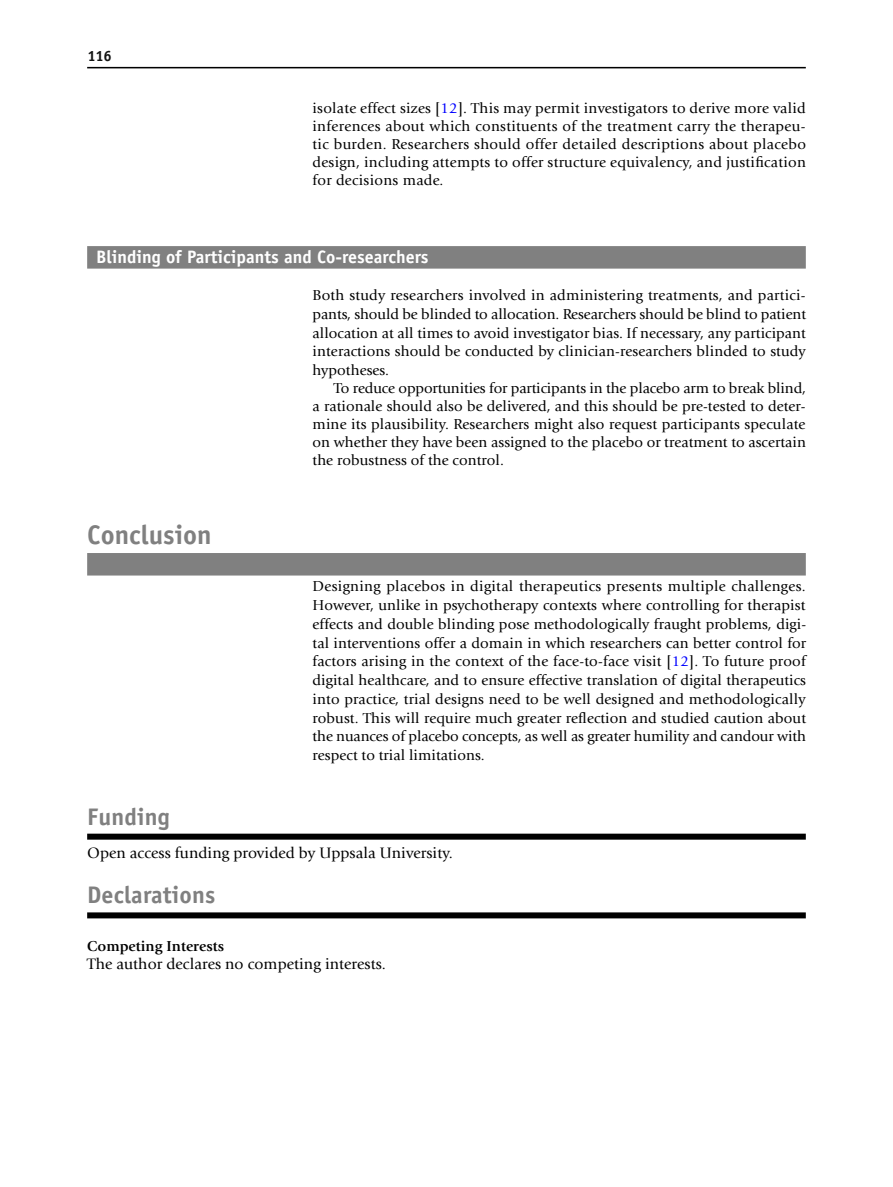
<style>
.page{position:relative;width:893px;height:1187px;background:#fff}
.page>*{position:absolute;margin:0;border:0;box-sizing:border-box;transform-origin:0 0}
.t1{font:700 27px "Officina Sans";color:#808080}
.t2{font:700 24px "Officina Sans";letter-spacing:.005em;color:#808080}
.t3{font:700 18px "Officina Sans";color:#fff}
.t4{font:15.75px "Giovanni";letter-spacing:.005em;color:#000}
.t5{font:15px/18.8px "Giovanni";letter-spacing:.005em;color:#000;text-align:justify}
.t6{font:700 15px "Giovanni";color:#000}
.t7{font:15px "Adv TT4 ca 3 bd 34.B2";color:#131413}
.s1{color:#00f}
</style>
<div class="page">
<hr style="left:87px;top:67px;width:719px;height:1px;background:#000">
<div style="left:87px;top:246px;width:719px;height:22px;background:#808080"></div>
<div style="left:87px;top:553px;width:719px;height:22px;background:#808080"></div>
<div style="left:87px;top:833px;width:719px;height:6px;background:#000"></div>
<div style="left:87px;top:912px;width:719px;height:6px;background:#000"></div>
<p class="t7" style="left:87px;top:50px;width:26px">116</p>
<p class="t5" style="left:313px;top:99px;width:495px;line-height:18px">isolate effect sizes [<span class="s1">12</span>]. This may permit investigators to derive more valid inferences about which constituents of the treatment carry the therapeu&shy;tic burden. Researchers should offer detailed descriptions about placebo design, including attempts to offer structure equivalency, and justification for decisions made.</p>
<p class="t3" style="left:96px;top:245px;width:334px">Blinding of Participants and Co‑researchers</p>
<p class="t5" style="left:313px;top:286px;width:495px">Both study researchers involved in administering treatments, and partici&shy;pants, should be blinded to allocation. Researchers should be blind to patient allocation at all times to avoid investigator bias. If necessary, any participant interactions should be conducted by clinician-researchers blinded to study hypotheses.</p>
<p class="t5" style="left:313px;top:379px;width:495px;line-height:18px;text-indent:21px">To reduce opportunities for participants in the placebo arm to break blind, a rationale should also be delivered, and this should be pre-tested to deter&shy;mine its plausibility. Researchers might also request participants speculate on whether they have been assigned to the placebo or treatment to ascertain the robustness of the control.</p>
<h1 class="t1" style="left:87px;top:518px;width:126px">Conclusion</h1>
<p class="t5" style="left:313px;top:577px;width:495px">Designing placebos in digital therapeutics presents multiple challenges.<br>However, unlike in psychotherapy contexts where controlling for therapist effects and double blinding pose methodologically fraught problems, digi&shy;tal interventions offer a domain in which researchers can better control for factors arising in the context of the face-to-face visit [<span class="s1">12</span>]. To future proof digital healthcare, and to ensure effective translation of digital therapeutics into practice, trial designs need to be well designed and methodologically robust. This will require much greater reflection and studied caution about the nuances of placebo concepts, as well as greater humility and candour with respect to trial limitations.</p>
<h2 class="t2" style="left:87px;top:801px;width:84px">Funding</h2>
<p class="t4" style="left:87px;top:843px;width:367px">Open access funding provided by Uppsala University.</p>
<h2 class="t2" style="left:87px;top:880px;width:130px">Declarations</h2>
<p class="t6" style="left:87px;top:937px;width:138px">Competing Interests</p>
<p class="t4" style="left:87px;top:955px;width:300px">The author declares no competing interests.</p>
</div>
